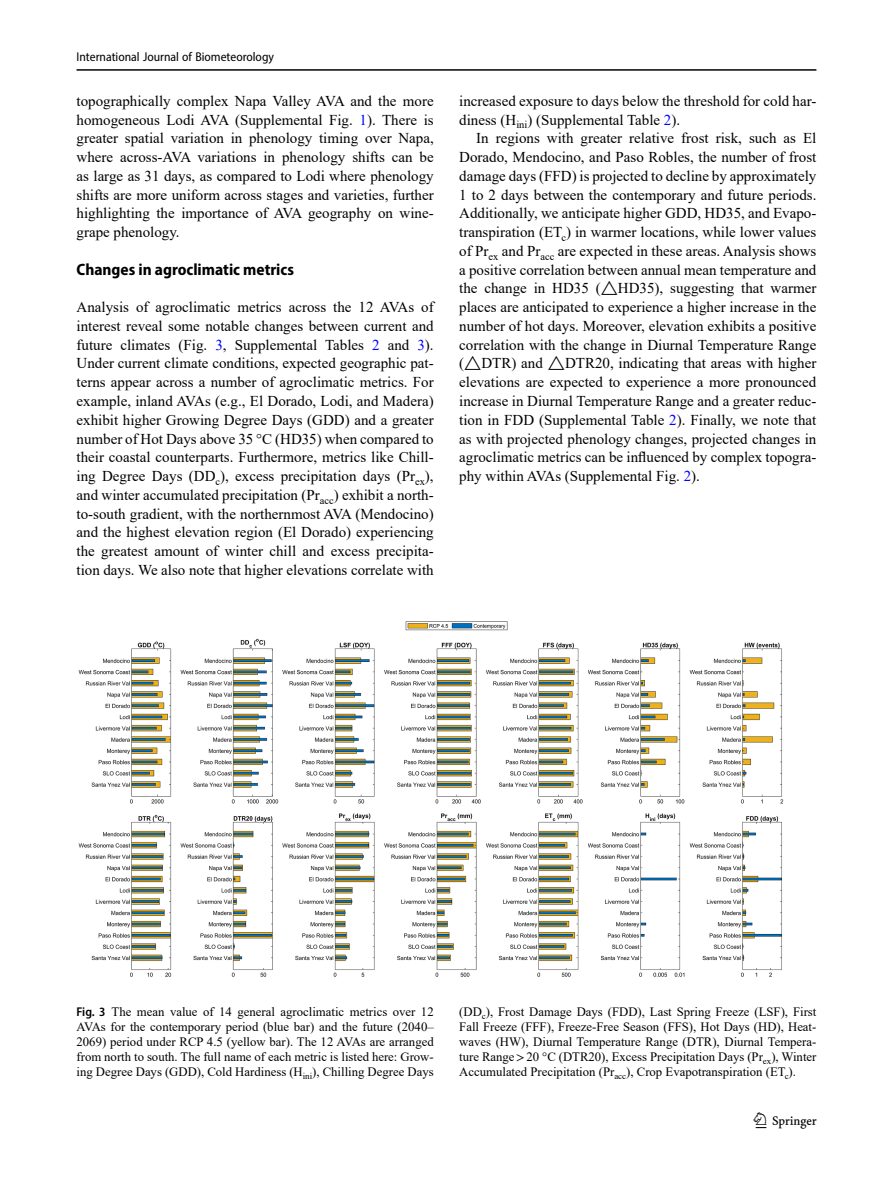
<style>
.page{position:relative;width:893px;height:1187px;background:#fff}
.page>*{position:absolute;margin:0;border:0;box-sizing:border-box;transform-origin:0 0}
.t1{font:22.5px "Springnew";color:#000}
.Head_2{font:700 semi-condensed 16.5px "Myriad Pro";color:#000}
.Body_Text{font:15px/18.8px "Times New Roman";color:#000;text-align:justify}
.Body_Text_Indent{font:15px/18.8px "Times New Roman";color:#000;text-align:justify}
.Figure_Caption{font:12.75px/15px "Times New Roman";color:#000;text-align:justify}
.t2{font:semi-condensed 12.75px "Myriad Pro";color:#000}
.s1{color:#00f}
.s2{font-family:"STIX"}
.s3{font-family:"Myriad Pro";font-weight:600;font-stretch:semi-condensed}
</style>
<div class="page">
<hr style="left:77px;top:69px;width:739px;height:2px;background:#000">
<img style="left:78px;top:621px;width:706px;height:356px">
<p class="t2" style="left:77px;top:49px;width:199px">International Journal of Biometeorology</p>
<p class="Body_Text" style="left:77px;top:91px;width:359px">topographically complex Napa Valley AVA and the more homogeneous Lodi AVA (Supplemental Fig. <span class="s1">1</span>). There is greater spatial variation in phenology timing over Napa, where across-AVA variations in phenology shifts can be as large as 31 days, as compared to Lodi where phenology shifts are more uniform across stages and varieties, further highlighting the importance of AVA geography on wine&shy;grape phenology.</p>
<p class="Head_2" style="left:77px;top:258px;width:219px">Changes in agroclimatic metrics</p>
<p class="Body_Text" style="left:77px;top:297px;width:359px">Analysis of agroclimatic metrics across the 12 AVAs of interest reveal some notable changes between current and future climates (Fig. <span class="s1">3</span>, Supplemental Tables <span class="s1">2</span> and <span class="s1">3</span>).<br>Under current climate conditions, expected geographic pat&shy;terns appear across a number of agroclimatic metrics. For example, inland AVAs (e.g., El Dorado, Lodi, and Madera) exhibit higher Growing Degree Days (GDD) and a greater number of Hot Days above 35 °C (HD35) when compared to their coastal counterparts. Furthermore, metrics like Chill&shy;ing Degree Days (DD<sub>c</sub>), excess precipitation days (Pr<sub>ex</sub>), and winter accumulated precipitation (Pr<sub>acc</sub>) exhibit a north&shy;to-south gradient, with the northernmost AVA (Mendocino) and the highest elevation region (El Dorado) experiencing the greatest amount of winter chill and excess precipita&shy;tion days. We also note that higher elevations correlate with</p>
<p class="Body_Text" style="left:459px;top:91px;width:359px">increased exposure to days below the threshold for cold har&shy;diness (H<sub>ini</sub>) (Supplemental Table <span class="s1">2</span>).</p>
<p class="Body_Text_Indent" style="left:459px;top:128px;width:359px;text-indent:17px">In regions with greater relative frost risk, such as El Dorado, Mendocino, and Paso Robles, the number of frost damage days (FFD) is projected to decline by approximately 1 to 2 days between the contemporary and future periods.<br>Additionally, we anticipate higher GDD, HD35, and Evapo&shy;transpiration (ET<sub>c</sub>) in warmer locations, while lower values of Pr<sub>ex</sub> and Pr<sub>acc</sub> are expected in these areas. Analysis shows a positive correlation between annual mean temperature and the change in HD35 (<span class="s2">△</span>HD35), suggesting that warmer places are anticipated to experience a higher increase in the number of hot days. Moreover, elevation exhibits a positive correlation with the change in Diurnal Temperature Range (<span class="s2">△</span>DTR) and <span class="s2">△</span>DTR20, indicating that areas with higher elevations are expected to experience a more pronounced increase in Diurnal Temperature Range and a greater reduc&shy;tion in FDD (Supplemental Table <span class="s1">2</span>). Finally, we note that as with projected phenology changes, projected changes in agroclimatic metrics can be influenced by complex topogra&shy;phy within AVAs (Supplemental Fig. <span class="s1">2</span>).</p>
<p class="Figure_Caption" style="left:77px;top:1003px;width:359px"><span class="s3">Fig. 3</span> The mean value of 14 general agroclimatic metrics over 12<br>AVAs for the contemporary period (blue bar) and the future (2040– 2069) period under RCP 4.5 (yellow bar). The 12 AVAs are arranged from north to south. The full name of each metric is listed here: Grow&shy;ing Degree Days (GDD), Cold Hardiness (H<sub>ini</sub>), Chilling Degree Days</p>
<p class="Figure_Caption" style="left:459px;top:1003px;width:359px">(DD<sub>c</sub>), Frost Damage Days (FDD), Last Spring Freeze (LSF), First Fall Freeze (FFF), Freeze-Free Season (FFS), Hot Days (HD), Heat&shy;waves (HW), Diurnal Temperature Range (DTR), Diurnal Tempera&shy;ture Range<span class="s2">&gt;</span>20 °C (DTR20), Excess Precipitation Days (Pr<sub>ex</sub>), Winter Accumulated Precipitation (Pr<sub>acc</sub>), Crop Evapotranspiration (ET<sub>c</sub>).</p>
<h1 class="t1" style="left:756px;top:1107px;width:63px">1 3</h1>
</div>
